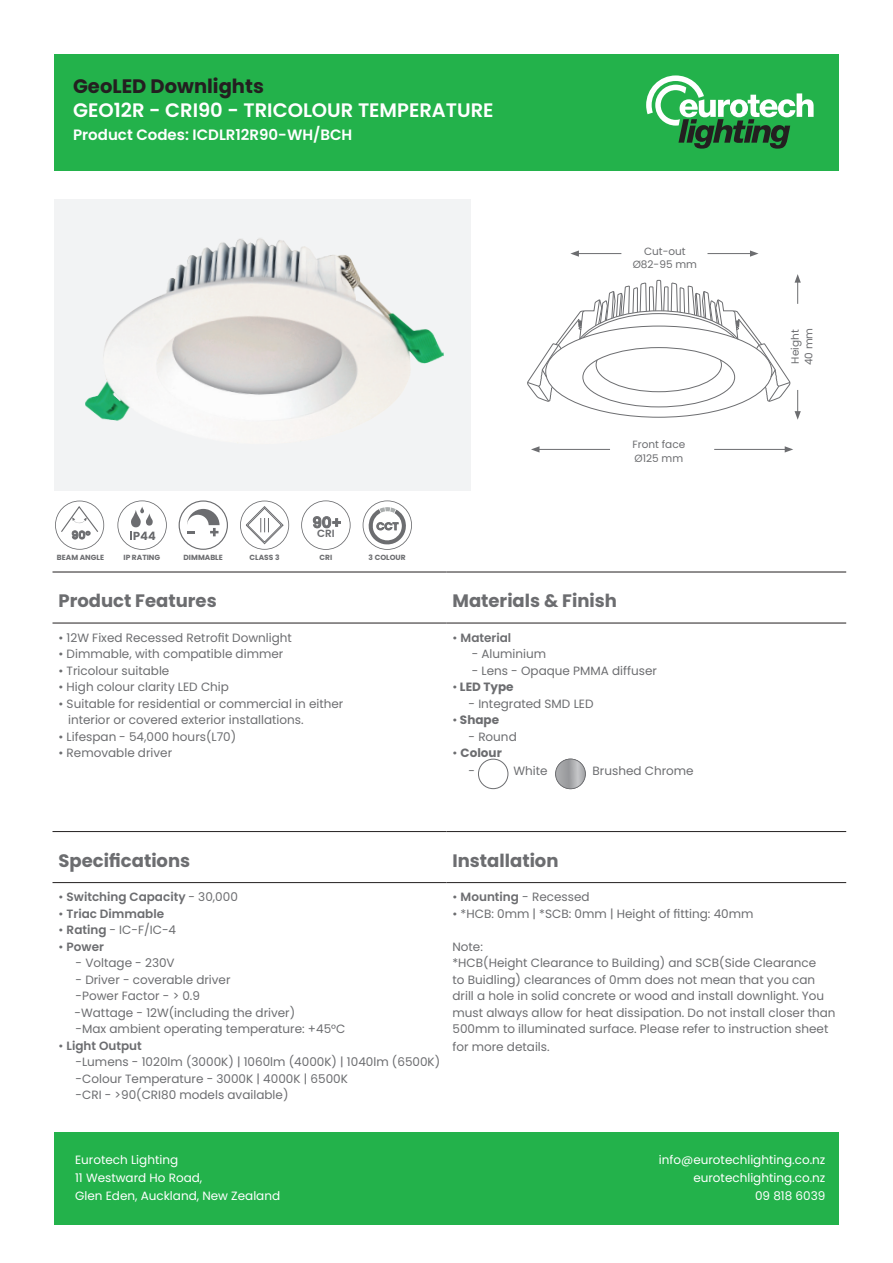
<style>
.page{position:relative;width:893px;height:1263px;background:#fff}
.page>*{position:absolute;margin:0;border:0;box-sizing:border-box;transform-origin:0 0}
.t1{font:600 19.5px "Poppins";color:#fff}
.t2{font:700 19.5px "Poppins";color:#231f20}
.t3{font:700 18px "Poppins";color:#6c6d70}
.t4{font:600 15.15px "Poppins";color:#6c6d70}
.t5{font:600 15px "Poppins";color:#fff}
.t6{font:12px/16.5px "Poppins";color:#6c6d70}
.t7{font:12px/18px "Poppins";color:#fff}
.t8{font:600 12px "Poppins";color:#6c6d70}
.t9{font:700 12px "Poppins";color:#6c6d70}
.Measurements{font:10.5px "Poppins";color:#6c6d70}
.t10{font:600 10.5px "Poppins";color:#6c6d70}
.Icon_Labels{font:700 7.5px "Poppins";color:#6c6d70}
.s1{font-weight:400}
.s2{font-weight:600}
</style>
<div class="page">
<div style="left:54px;top:54px;width:785px;height:116px;background:#23b24b"></div>
<div style="left:54px;top:1132px;width:785px;height:93px;background:#23b24b"></div>
<svg style="left:646px;top:75px;width:168px;height:74px"></svg>
<hr style="left:707px;top:253px;width:45px;height:1px;background:#6c6d70">
<svg style="left:750px;top:250px;width:8px;height:7px"></svg>
<hr style="left:714px;top:449px;width:73px;height:1px;background:#6c6d70">
<svg style="left:785px;top:446px;width:8px;height:6px"></svg>
<hr style="left:576px;top:253px;width:45px;height:1px;background:#6c6d70">
<svg style="left:570px;top:250px;width:9px;height:7px"></svg>
<svg style="left:527px;top:274px;width:274px;height:146px"></svg>
<hr style="left:537px;top:449px;width:73px;height:1px;background:#6c6d70">
<svg style="left:531px;top:446px;width:8px;height:6px"></svg>
<div style="left:54px;top:199px;width:417px;height:292px;background:#f2f3f4"></div>
<svg style="left:117px;top:500px;width:50px;height:50px"></svg>
<svg style="left:179px;top:500px;width:49px;height:50px"></svg>
<svg style="left:240px;top:501px;width:49px;height:49px"></svg>
<svg style="left:55px;top:501px;width:49px;height:49px"></svg>
<svg style="left:363px;top:500px;width:49px;height:50px"></svg>
<img style="left:85px;top:238px;width:359px;height:183px">
<svg style="left:301px;top:500px;width:50px;height:50px"></svg>
<div style="left:556px;top:759px;width:29px;height:30px;border:1px solid #6c6d70;border-radius:50%"></div>
<svg style="left:556px;top:759px;width:29px;height:29px"></svg>
<div style="left:478px;top:759px;width:30px;height:30px;border:1px solid #6c6d70;border-radius:50%"></div>
<hr style="left:53px;top:572px;width:393px;height:1px;background:#231f20">
<hr style="left:446px;top:572px;width:400px;height:1px;background:#231f20">
<hr style="left:53px;top:623px;width:393px;height:1px;background:#231f20">
<hr style="left:446px;top:623px;width:400px;height:1px;background:#231f20">
<hr style="left:53px;top:831px;width:393px;height:1px;background:#231f20">
<hr style="left:446px;top:831px;width:400px;height:1px;background:#231f20">
<hr style="left:53px;top:882px;width:393px;height:1px;background:#231f20">
<hr style="left:446px;top:882px;width:400px;height:1px;background:#231f20">
<p class="t2" style="left:73px;top:74px;width:192px">GeoLED Downlights</p>
<p class="t1" style="left:73px;top:99px;width:422px">GEO12R - CRI90 - TRICOLOUR TEMPERATURE</p>
<p class="t5" style="left:73px;top:126px;width:281px">Product Codes: ICDLR12R90-WH/BCH</p>
<p class="t4" style="left:312px;top:514px;width:31px">90+</p>
<p class="t10" style="left:376px;top:520px;width:24px">CCT</p>
<p class="t10" style="left:317px;top:527px;width:19px">CRI</p>
<p class="Icon_Labels" style="left:57px;top:553px;width:49px">BEAM ANGLE</p>
<p class="Icon_Labels" style="left:124px;top:553px;width:38px">IP RATING</p>
<p class="Icon_Labels" style="left:184px;top:553px;width:41px">DIMMABLE</p>
<p class="Icon_Labels" style="left:250px;top:553px;width:31px">CLASS 3</p>
<p class="Icon_Labels" style="left:319px;top:553px;width:14px">CRI</p>
<p class="Icon_Labels" style="left:369px;top:553px;width:39px">3 COLOUR</p>
<p class="Measurements" style="left:644px;top:245px;width:43px">Cut-out</p>
<p class="Measurements" style="left:633px;top:259px;width:66px">Ø82-95 mm</p>
<p class="Measurements" style="left:632px;top:438px;width:54px">Front face</p>
<p class="Measurements" style="left:635px;top:452px;width:50px">Ø125 mm</p>
<p class="t3" style="left:59px;top:590px;width:160px">Product Features</p>
<p class="t3" style="left:452px;top:590px;width:166px">Materials &amp; Finish</p>
<p class="t6" style="left:59px;top:629px;width:235px">• 12W Fixed Recessed Retrofit Downlight</p>
<p class="t6" style="left:59px;top:646px;width:226px">• Dimmable, with compatible dimmer</p>
<p class="t6" style="left:59px;top:662px;width:112px">• Tricolour suitable</p>
<p class="t6" style="left:59px;top:679px;width:172px">• High colour clarity LED Chip</p>
<p class="t6" style="left:68px;top:695px;width:277px;text-indent:-10px">• Suitable for residential or commercial in either interior or covered exterior installations.</p>
<p class="t6" style="left:59px;top:728px;width:179px">• Lifespan - 54,000 hours(L70)</p>
<p class="t6" style="left:59px;top:745px;width:115px">• Removable driver</p>
<p class="t8" style="left:452px;top:630px;width:60px"><span class="s1">•</span> Material</p>
<p class="t6" style="left:472px;top:646px;width:76px">- Aluminium</p>
<p class="t6" style="left:472px;top:662px;width:187px">- Lens - Opaque PMMA diffuser</p>
<p class="t9" style="left:452px;top:680px;width:63px"><span class="s1">•</span> LED Type</p>
<p class="t6" style="left:468px;top:695px;width:126px">- Integrated SMD LED</p>
<p class="t9" style="left:452px;top:713px;width:48px"><span class="s1">•</span> Shape</p>
<p class="t6" style="left:468px;top:728px;width:50px">- Round</p>
<p class="t9" style="left:452px;top:746px;width:51px"><span class="s1">•</span> Colour</p>
<p class="t6" style="left:468px;top:763px;width:8px">-</p>
<p class="t6" style="left:514px;top:763px;width:36px">White</p>
<p class="t6" style="left:593px;top:763px;width:103px">Brushed Chrome</p>
<p class="Measurements" style="left:789px;top:363px;width:35px;rotate:-90deg">Height</p>
<p class="Measurements" style="left:803px;top:365px;width:39px;rotate:-90deg">40 mm</p>
<p class="t3" style="left:59px;top:850px;width:133px">Specifications</p>
<p class="t3" style="left:452px;top:850px;width:108px">Installation</p>
<p class="t8" style="left:59px;top:890px;width:181px"><span class="s1">•</span> Switching Capacity <span class="s1">- 30,000</span></p>
<p class="t8" style="left:59px;top:906px;width:107px"><span class="s1">•</span> Triac Dimmable</p>
<p class="t6" style="left:59px;top:922px;width:119px">• <span class="s2">Rating</span> - IC-F/IC-4</p>
<p class="t8" style="left:59px;top:939px;width:47px"><span class="s1">•</span> Power</p>
<p class="t6" style="left:76px;top:955px;width:101px">- Voltage - 230V</p>
<p class="t6" style="left:76px;top:971px;width:157px">- Driver - coverable driver</p>
<p class="t6" style="left:75px;top:988px;width:222px">-Power Factor - &gt; 0.9<br>-Wattage - 12W(including the driver)</p>
<p class="t6" style="left:76px;top:1021px;width:271px">-Max ambient operating temperature: +45°C</p>
<p class="t8" style="left:59px;top:1038px;width:85px"><span class="s1">•</span> Light Output</p>
<p class="t6" style="left:76px;top:1054px;width:366px">-Lumens - 1020lm (3000K) | 1060lm (4000K) | 1040lm (6500K)</p>
<p class="t6" style="left:76px;top:1070px;width:274px">-Colour Temperature - 3000K | 4000K | 6500K</p>
<p class="t6" style="left:76px;top:1087px;width:214px">-CRI - &gt;90(CRI80 models available)</p>
<p class="t6" style="left:452px;top:889px;width:139px">• <span class="s2">Mounting</span> - Recessed</p>
<p class="t6" style="left:452px;top:905px;width:303px">• *HCB: 0mm | *SCB: 0mm | Height of fitting: 40mm</p>
<p class="t6" style="left:452px;top:938px;width:32px">Note:</p>
<p class="t6" style="left:452px;top:955px;width:385px">*HCB(Height Clearance to Building) and SCB(Side Clearance<br>to Buidling) clearances of 0mm does not mean that you can drill a hole in solid concrete or wood and install downlight. You must always allow for heat dissipation. Do not install closer than 500mm to illuminated surface. Please refer to instruction sheet</p>
<p class="t6" style="left:452px;top:1039px;width:99px">for more details.</p>
<p class="t7" style="left:75px;top:1151px;width:207px">Eurotech Lighting<br>11 Westward Ho Road,<br>Glen Eden, Auckland, New Zealand</p>
<p class="t7" style="left:659px;top:1151px;width:168px;text-align:right">info@eurotechlighting.co.nz eurotechlighting.co.nz<br>09 818 6039</p>
</div>
